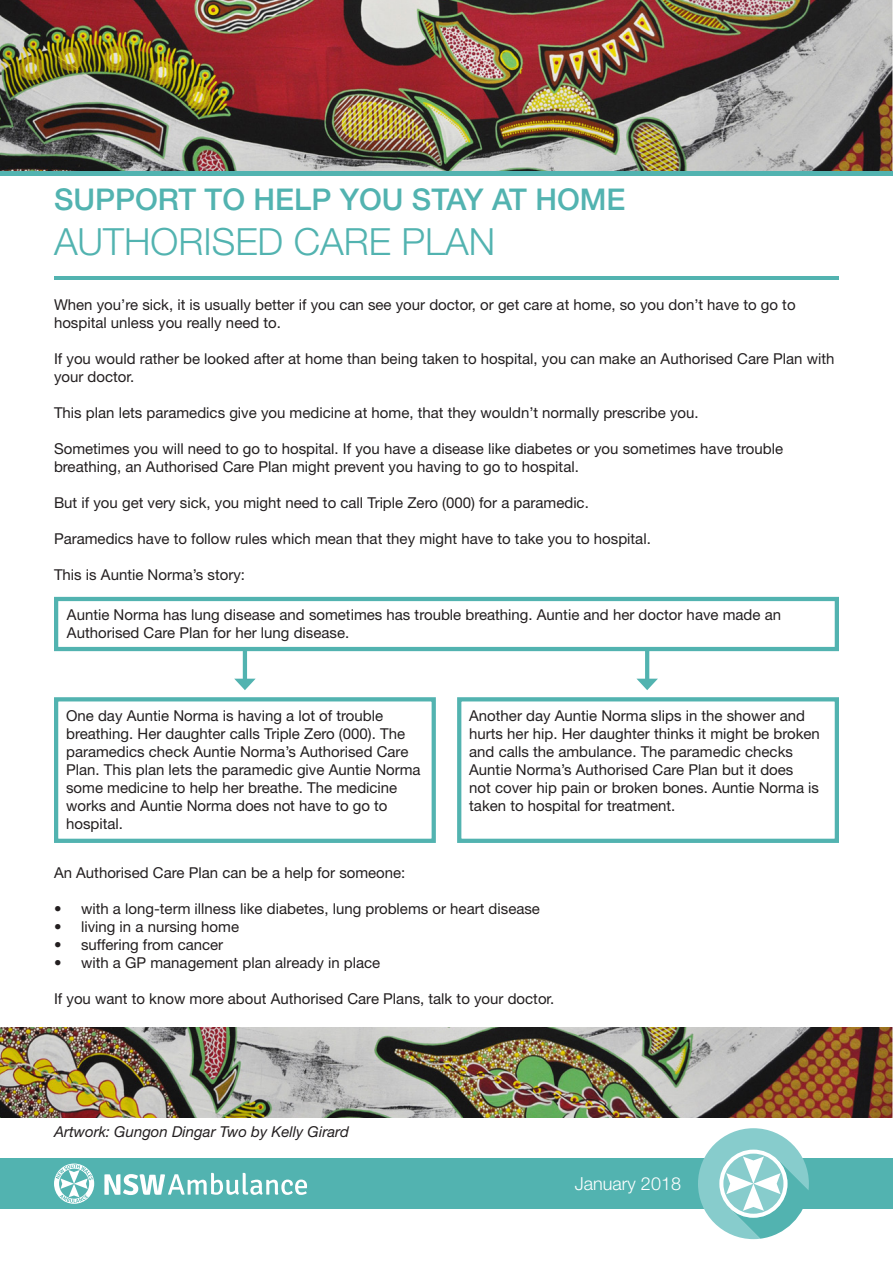
<style>
.page{position:relative;width:893px;height:1263px;background:#fff}
.page>*{position:absolute;margin:0;border:0;box-sizing:border-box;transform-origin:0 0}
.t1{font:300 37.5px "Helvetica Neue LT Std";color:#52b3b0}
.t2{font:500 30px "Helvetica Neue LT Std";color:#52b3b0}
.t3{font:300 18px "Helvetica Neue LT Std";color:#fff}
.t4{font:15px/18px "Helvetica Neue LT Std";color:#231f20}
.t5{font:italic 15px "Helvetica Neue LT Std";color:#231f20}
</style>
<div class="page">
<hr style="left:54px;top:276px;width:785px;height:3px;background:#52b3b0">
<div style="left:0;top:1158px;width:893px;height:51px;background:#52b3b0"></div>
<svg style="left:54px;top:1163px;width:40px;height:41px"></svg>
<svg style="left:104px;top:1173px;width:203px;height:22px"></svg>
<div style="left:0;top:170px;width:893px;height:6px;background:#52b3b0"></div>
<img style="left:0;top:0;width:893px;height:170px">
<div style="left:54px;top:597px;width:785px;height:54px;border:4px solid #52b3b0"></div>
<div style="left:54px;top:697px;width:382px;height:146px;border:4px solid #52b3b0"></div>
<div style="left:457px;top:697px;width:382px;height:146px;border:4px solid #52b3b0"></div>
<img style="left:0;top:1028px;width:893px;height:89px">
<svg style="left:698px;top:1128px;width:111px;height:111px"></svg>
<hr style="left:243px;top:650px;width:4px;height:32px;background:#52b3b0">
<svg style="left:234px;top:679px;width:22px;height:11px"></svg>
<hr style="left:645px;top:650px;width:4px;height:32px;background:#52b3b0">
<svg style="left:637px;top:679px;width:21px;height:11px"></svg>
<p class="t2" style="left:54px;top:182px;width:573px">SUPPORT TO HELP YOU STAY AT HOME</p>
<p class="t1" style="left:54px;top:219px;width:443px">AUTHORISED CARE PLAN</p>
<p class="t4" style="left:54px;top:295px;width:743px">When you’re sick, it is usually better if you can see your doctor, or get care at home, so you don’t have to go to hospital unless you really need to.</p>
<p class="t4" style="left:54px;top:349px;width:782px">If you would rather be looked after at home than being taken to hospital, you can make an Authorised Care Plan with your doctor.</p>
<p class="t4" style="left:54px;top:403px;width:646px">This plan lets paramedics give you medicine at home, that they wouldn’t normally prescribe you.</p>
<p class="t4" style="left:54px;top:439px;width:731px">Sometimes you will need to go to hospital. If you have a disease like diabetes or you sometimes have trouble breathing, an Authorised Care Plan might prevent you having to go to hospital.</p>
<p class="t4" style="left:54px;top:493px;width:536px">But if you get very sick, you might need to call Triple Zero (000) for a paramedic.</p>
<p class="t4" style="left:54px;top:529px;width:598px">Paramedics have to follow rules which mean that they might have to take you to hospital.</p>
<p class="t4" style="left:54px;top:565px;width:193px">This is Auntie Norma’s story:</p>
<p class="t4" style="left:67px;top:605px;width:716px">Auntie Norma has lung disease and sometimes has trouble breathing. Auntie and her doctor have made an<br>Authorised Care Plan for her lung disease.</p>
<p class="t4" style="left:66px;top:706px;width:356px">One day Auntie Norma is having a lot of trouble breathing. Her daughter calls Triple Zero (000). The paramedics check Auntie Norma’s Authorised Care Plan. This plan lets the paramedic give Auntie Norma some medicine to help her breathe. The medicine works and Auntie Norma does not have to go to hospital.</p>
<p class="t4" style="left:469px;top:706px;width:352px">Another day Auntie Norma slips in the shower and hurts her hip. Her daughter thinks it might be broken and calls the ambulance. The paramedic checks Auntie Norma’s Authorised Care Plan but it does<br>not cover hip pain or broken bones. Auntie Norma is taken to hospital for treatment.</p>
<p class="t4" style="left:54px;top:863px;width:353px">An Authorised Care Plan can be a help for someone:</p>
<p class="t4" style="left:54px;top:899px;width:487px">• with a long-term illness like diabetes, lung problems or heart disease</p>
<p class="t4" style="left:54px;top:917px;width:187px">• living in a nursing home</p>
<p class="t4" style="left:54px;top:935px;width:171px">• suffering from cancer</p>
<p class="t4" style="left:54px;top:953px;width:328px">• with a GP management plan already in place</p>
<p class="t4" style="left:54px;top:989px;width:502px">If you want to know more about Authorised Care Plans, talk to your doctor.</p>
<p class="t5" style="left:54px;top:1122px;width:297px">Artwork: Gungon Dingar Two by Kelly Girard</p>
<p class="t3" style="left:575px;top:1173px;width:108px">January 2018</p>
</div>
